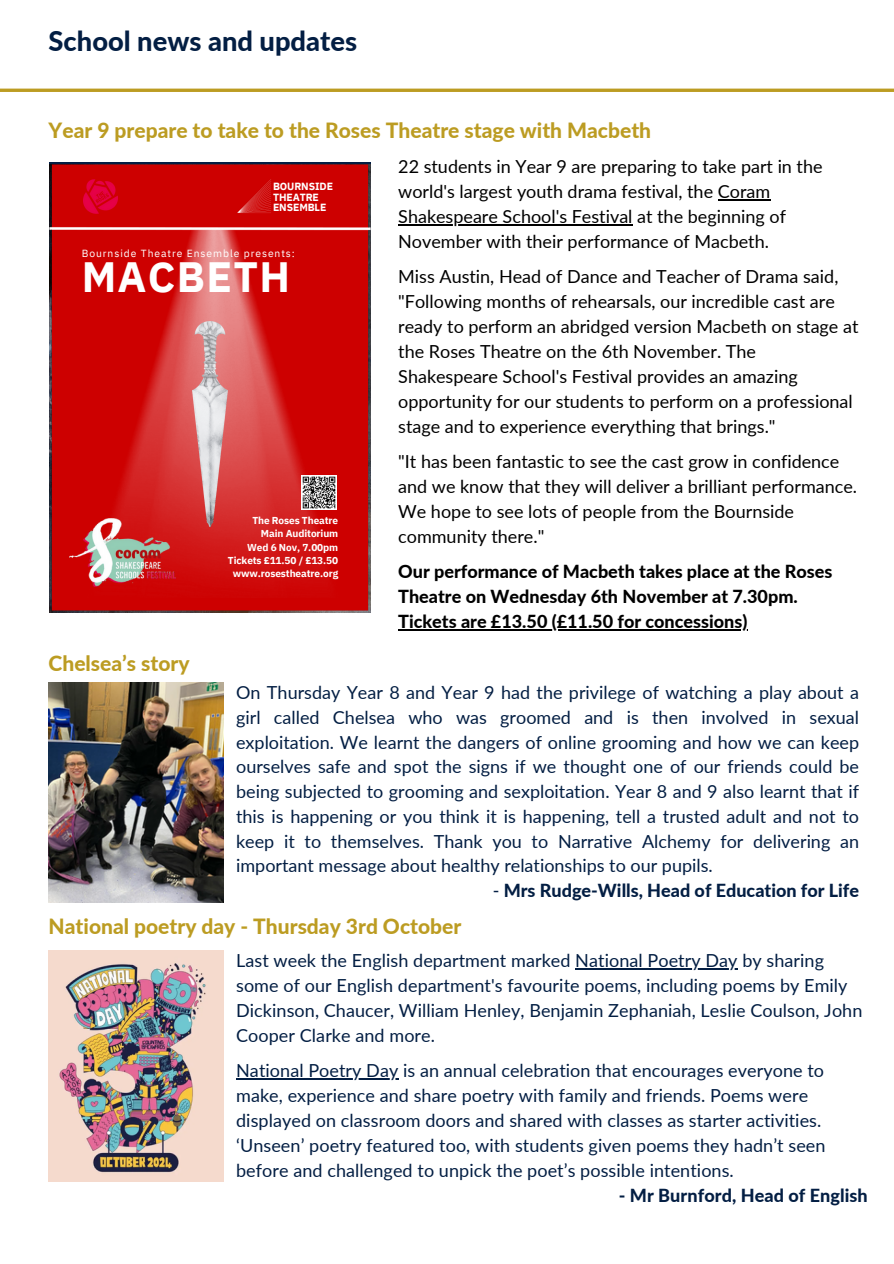
<style>
.page{position:relative;width:894px;height:1264px;background:#fff}
.page>*{position:absolute;margin:0;border:0;box-sizing:border-box;transform-origin:0 0}
.t1{font:700 42.3px "IBM Plex Sans";letter-spacing:.03em;color:#fff}
.t2{font:800 27.3px "Lato";color:#031e43}
.t3{font:800 21px "Lato";color:#bc9c22}
.t4{font:18px/24.8px "Lato";letter-spacing:.005em;color:#031e43}
.t5{font:18px/25px "Lato";color:#000}
.t6{font:800 18px/35px "Lato";color:#000}
.t7{font:800 18px "Lato";color:#031e43}
.t8{font:10.35px "IBM Plex Sans";letter-spacing:.09em;color:#fff}
.t9{font:700 10.35px/10.6px "IBM Plex Sans";letter-spacing:-.01em;color:#fff}
.t10{font:700 10.05px/13.4px "IBM Plex Sans";letter-spacing:-.01em;color:#fff;text-align:right}
.s1{font-weight:400}
</style>
<div class="page">
<hr style="left:0;top:89px;width:893px;height:3px;background:#bc9c22">
<img style="left:49px;top:950px;width:174px;height:231px">
<img style="left:49px;top:683px;width:174px;height:219px">
<hr style="left:575px;top:968px;width:162px;height:1px;background:#031e43">
<hr style="left:236px;top:1078px;width:162px;height:1px;background:#031e43">
<hr style="left:717px;top:199px;width:53px;height:1px;background:#000">
<hr style="left:398px;top:224px;width:234px;height:1px;background:#000">
<hr style="left:398px;top:629px;width:349px;height:1px;background:#000">
<img style="left:49px;top:163px;width:322px;height:448px">
<img style="left:84px;top:228px;width:262px;height:369px">
<img style="left:70px;top:519px;width:106px;height:67px">
<img style="left:84px;top:179px;width:34px;height:34px">
<img style="left:302px;top:475px;width:34px;height:35px">
<p class="t2" style="left:49px;top:24px;width:310px">School news and updates</p>
<p class="t3" style="left:49px;top:117px;width:604px">Year 9 prepare to take to the Roses Theatre stage with Macbeth</p>
<p class="t9" style="left:273px;top:181px;width:61px">BOURNSIDE<br>THEATRE<br>ENSEMBLE</p>
<h4 class="t8" style="left:82px;top:246px;width:215px">Bournside Theatre Ensemble presents:</h4>
<h2 class="t1" style="left:82px;top:248px;width:210px">MACBETH</h2>
<h4 class="t3" style="left:49px;top:650px;width:142px">Chelsea’s story</h4>
<p class="t10" style="left:228px;top:513px;width:112px">The Roses Theatre<br>Main Auditorium<br>Wed 6 Nov, 7.00pm<br>Tickets £11.50 / £13.50 www.rosestheatre.org</p>
<h4 class="t5" style="left:398px;top:153px;width:426px">22 students in Year 9 are preparing to take part in the world's largest youth drama festival, the Coram</h4>
<h4 class="t5" style="left:398px;top:203px;width:389px">Shakespeare School's Festival at the beginning of<br>November with their performance of Macbeth.</h4>
<h4 class="t5" style="left:398px;top:263px;width:461px">Miss Austin, Head of Dance and Teacher of Drama said, "Following months of rehearsals, our incredible cast are ready to perform an abridged version Macbeth on stage at</h4>
<h3 class="t5" style="left:398px;top:338px;width:456px">the Roses Theatre on the 6th November. The Shakespeare School's Festival provides an amazing opportunity for our students to perform on a professional stage and to experience everything that brings."</h3>
<h3 class="t5" style="left:398px;top:448px;width:460px">"It has been fantastic to see the cast grow in confidence and we know that they will deliver a brilliant performance.<br>We hope to see lots of people from the Bournside</h3>
<h2 class="t6" style="left:398px;top:518px;width:435px"><span class="s1">community there."<br></span>Our performance of Macbeth takes place at the Roses</h2>
<h2 class="t6" style="left:398px;top:578px;width:401px">Theatre on Wednesday 6th November at 7.30pm.</h2>
<p class="t6" style="left:398px;top:603px;width:350px">Tickets are £13.50 (£11.50 for concessions)</p>
<p class="t4" style="left:236px;top:679px;width:624px;text-align:justify">On Thursday Year 8 and Year 9 had the privilege of watching a play about a girl called Chelsea who was groomed and is then involved in sexual exploitation. We learnt the dangers of online grooming and how we can keep ourselves safe and spot the signs if we thought one of our friends could be being subjected to grooming and sexploitation. Year 8 and 9 also learnt that if this is happening or you think it is happening, tell a trusted adult and not to keep it to themselves. Thank you to Narrative Alchemy for delivering an important message about healthy relationships to our pupils.</p>
<p class="t7" style="left:492px;top:879px;width:368px"><span class="s1">-</span> Mrs Rudge-Wills, Head of Education for Life</p>
<p class="t3" style="left:49px;top:913px;width:414px">National poetry day - Thursday 3rd October</p>
<p class="t4" style="left:236px;top:947px;width:589px">Last week the English department marked National Poetry Day by sharing</p>
<p class="t4" style="left:236px;top:972px;width:627px">some of our English department's favourite poems, including poems by Emily<br>Dickinson, Chaucer, William Henley, Benjamin Zephaniah, Leslie Coulson, John<br>Cooper Clarke and more.</p>
<p class="t4" style="left:236px;top:1057px;width:590px">National Poetry Day is an annual celebration that encourages everyone to make, experience and share poetry with family and friends. Poems were displayed on classroom doors and shared with classes as starter activities. ‘Unseen’ poetry featured too, with students given poems they hadn’t seen before and challenged to unpick the poet’s possible intentions.</p>
<p class="t7" style="left:618px;top:1184px;width:250px">- Mr Burnford, Head of English</p>
</div>
